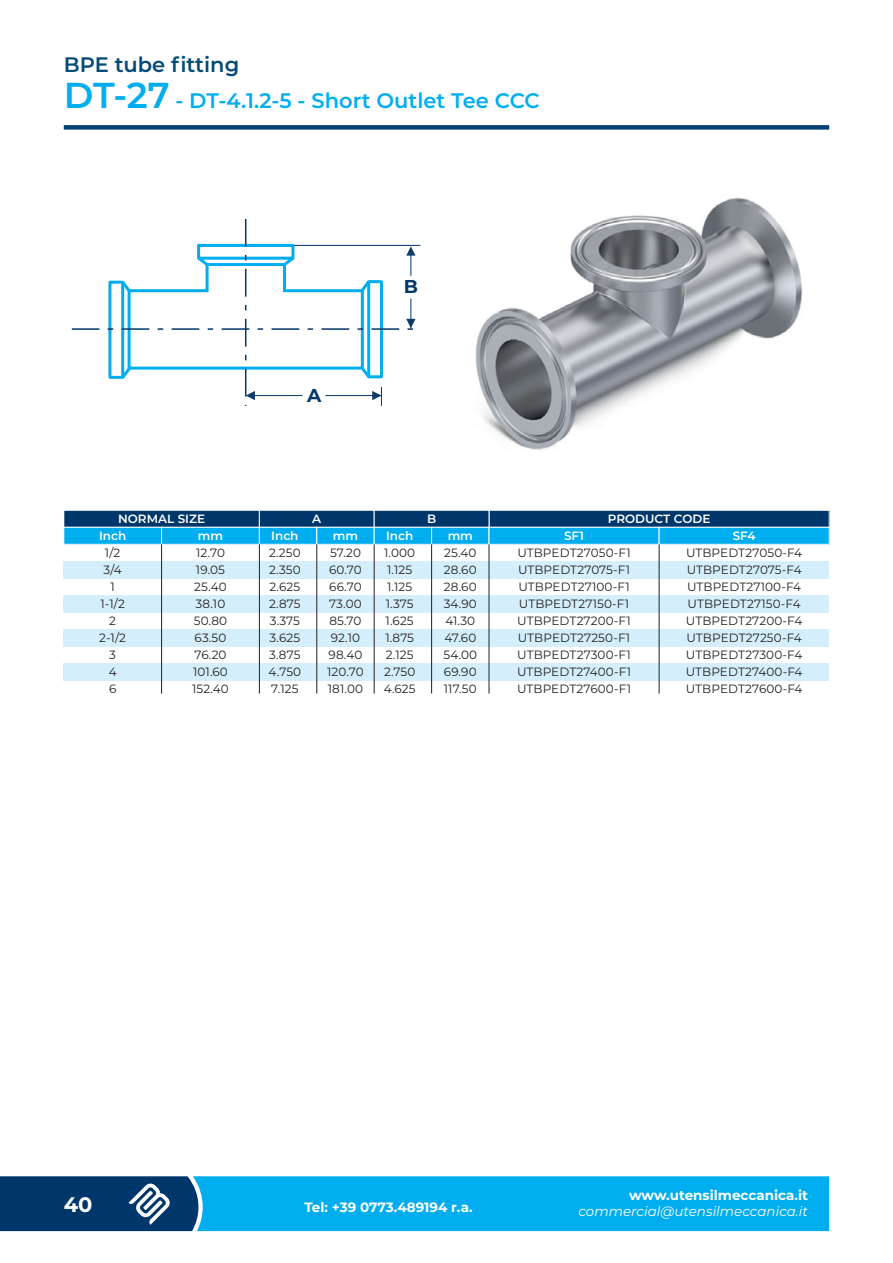
<style>
.page{position:relative;width:893px;height:1263px;background:#fff}
.page>*{position:absolute;margin:0;border:0;box-sizing:border-box;transform-origin:0 0}
.t1{font:600 21px/36.3px "Montserrat";color:#00aeef}
.t2{font:700 21px "Montserrat";color:#fff}
.t3{font:700 18.6px "Montserrat";color:#00376b}
.t4{font:700 13.5px "Montserrat";color:#fff}
.t5{font:italic 13.5px "Montserrat";color:#fff}
.t6{font:12px/17px "Montserrat";letter-spacing:.01em;color:#231f20}
.t7{font:600 12px "Montserrat";color:#fff}
.s1{color:#044b79}
.s2{font-size:36px}
</style>
<div class="page">
<img style="left:475px;top:197px;width:355px;height:339px">
<div style="left:64px;top:125px;width:765px;height:5px;background:#044275"></div>
<svg style="left:72px;top:219px;width:348px;height:187px"></svg>
<div style="left:64px;top:510px;width:195px;height:17px;background:#00376b"></div>
<div style="left:63px;top:510px;width:197px;height:18px;border:1px solid #fff"></div>
<div style="left:259px;top:510px;width:115px;height:17px;background:#00376b"></div>
<div style="left:259px;top:510px;width:116px;height:18px;border:1px solid #fff"></div>
<div style="left:489px;top:510px;width:340px;height:17px;background:#00376b"></div>
<div style="left:489px;top:510px;width:340px;height:18px;border:1px solid #fff"></div>
<div style="left:64px;top:527px;width:98px;height:17px;background:#00aeef"></div>
<div style="left:64px;top:527px;width:98px;height:18px;border:1px solid #fff"></div>
<div style="left:64px;top:561px;width:765px;height:17px;background:#d4effb"></div>
<div style="left:64px;top:595px;width:765px;height:17px;background:#d4effb"></div>
<div style="left:64px;top:629px;width:765px;height:17px;background:#d4effb"></div>
<div style="left:64px;top:663px;width:765px;height:17px;background:#d4effb"></div>
<div style="left:162px;top:527px;width:97px;height:17px;background:#00aeef"></div>
<div style="left:161px;top:527px;width:99px;height:18px;border:1px solid #fff"></div>
<div style="left:259px;top:527px;width:58px;height:17px;background:#00aeef"></div>
<div style="left:259px;top:527px;width:58px;height:18px;border:1px solid #fff"></div>
<div style="left:317px;top:527px;width:57px;height:17px;background:#00aeef"></div>
<div style="left:317px;top:527px;width:57px;height:18px;border:1px solid #fff"></div>
<div style="left:374px;top:510px;width:115px;height:17px;background:#00376b"></div>
<div style="left:374px;top:510px;width:115px;height:18px;border:1px solid #fff"></div>
<div style="left:374px;top:527px;width:58px;height:17px;background:#00aeef"></div>
<div style="left:374px;top:527px;width:58px;height:18px;border:1px solid #fff"></div>
<div style="left:432px;top:527px;width:57px;height:17px;background:#00aeef"></div>
<div style="left:431px;top:527px;width:58px;height:18px;border:1px solid #fff"></div>
<div style="left:489px;top:527px;width:170px;height:17px;background:#00aeef"></div>
<div style="left:489px;top:527px;width:170px;height:18px;border:1px solid #fff"></div>
<div style="left:659px;top:527px;width:170px;height:17px;background:#00aeef"></div>
<div style="left:659px;top:527px;width:170px;height:18px;border:1px solid #fff"></div>
<hr style="left:161px;top:544px;width:1px;height:149px;background:#231f20">
<hr style="left:259px;top:544px;width:1px;height:149px;background:#231f20">
<hr style="left:489px;top:544px;width:1px;height:149px;background:#231f20">
<hr style="left:659px;top:544px;width:1px;height:149px;background:#231f20">
<hr style="left:317px;top:544px;width:1px;height:149px;background:#231f20">
<hr style="left:374px;top:544px;width:1px;height:149px;background:#231f20">
<hr style="left:431px;top:544px;width:1px;height:149px;background:#231f20">
<svg style="left:0;top:1176px;width:829px;height:55px;background:#0595d2"></svg>
<h1 class="t1" style="left:64px;top:45px;width:478px"><span class="s1">BPE tube fitting<br></span><span class="s2">DT-27</span> - DT-4.1.2-5 - Short Outlet Tee CCC</h1>
<h2 class="t3" style="left:307px;top:382px;width:16px">A</h2>
<h2 class="t3" style="left:404px;top:273px;width:16px">B</h2>
<p class="t7" style="left:118px;top:511px;width:88px">NORMAL SIZE</p>
<p class="t7" style="left:312px;top:511px;width:11px">A</p>
<p class="t7" style="left:608px;top:511px;width:104px">PRODUCT CODE</p>
<p class="t7" style="left:99px;top:528px;width:29px">Inch</p>
<p class="t6" style="left:192px;top:544px;width:38px;text-align:center">12.70<br>19.05<br>25.40<br>38.10<br>50.80<br>63.50<br>76.20<br>101.60<br>152.40</p>
<p class="t6" style="left:269px;top:544px;width:34px;text-align:justify">2.250<br>2.350<br>2.625<br>2.875<br>3.375<br>3.625<br>3.875<br>4.750<br>7.125</p>
<p class="t6" style="left:327px;top:544px;width:38px;text-align:center">57.20<br>60.70<br>66.70<br>73.00<br>85.70<br>92.10<br>98.40<br>120.70<br>181.00</p>
<p class="t6" style="left:517px;top:544px;width:116px">UTBPEDT27050-F1<br>UTBPEDT27075-F1<br>UTBPEDT27100-F1<br>UTBPEDT27150-F1<br>UTBPEDT27200-F1<br>UTBPEDT27250-F1<br>UTBPEDT27300-F1<br>UTBPEDT27400-F1<br>UTBPEDT27600-F1</p>
<p class="t6" style="left:686px;top:544px;width:118px">UTBPEDT27050-F4<br>UTBPEDT27075-F4<br>UTBPEDT27100-F4<br>UTBPEDT27150-F4<br>UTBPEDT27200-F4<br>UTBPEDT27250-F4<br>UTBPEDT27300-F4<br>UTBPEDT27400-F4<br>UTBPEDT27600-F4</p>
<p class="t7" style="left:427px;top:511px;width:11px">B</p>
<p class="t7" style="left:198px;top:528px;width:27px">mm</p>
<p class="t7" style="left:271px;top:528px;width:29px">Inch</p>
<p class="t7" style="left:333px;top:528px;width:27px">mm</p>
<p class="t7" style="left:386px;top:528px;width:29px">Inch</p>
<p class="t7" style="left:448px;top:528px;width:27px">mm</p>
<p class="t7" style="left:564px;top:528px;width:21px">SF1</p>
<p class="t7" style="left:733px;top:528px;width:24px">SF4</p>
<p class="t6" style="left:99px;top:544px;width:28px;text-align:center">1/2<br>3/4<br>1<br>1-1/2<br>2<br>2-1/2<br>3<br>4<br>6</p>
<p class="t6" style="left:384px;top:544px;width:33px">1.000<br>1.125<br>1.125<br>1.375<br>1.625<br>1.875<br>2.125<br>2.750<br>4.625</p>
<p class="t6" style="left:443px;top:544px;width:35px">25.40<br>28.60<br>28.60<br>34.90<br>41.30<br>47.60<br>54.00<br>69.90<br>117.50</p>
<p class="t4" style="left:629px;top:1185px;width:180px">www.utensilmeccanica.it</p>
<h1 class="t2" style="left:64px;top:1189px;width:30px">40</h1>
<p class="t4" style="left:304px;top:1197px;width:170px">Tel: +39 0773.489194 r.a.</p>
<p class="t5" style="left:578px;top:1202px;width:231px">commercial@utensilmeccanica.it</p>
</div>
